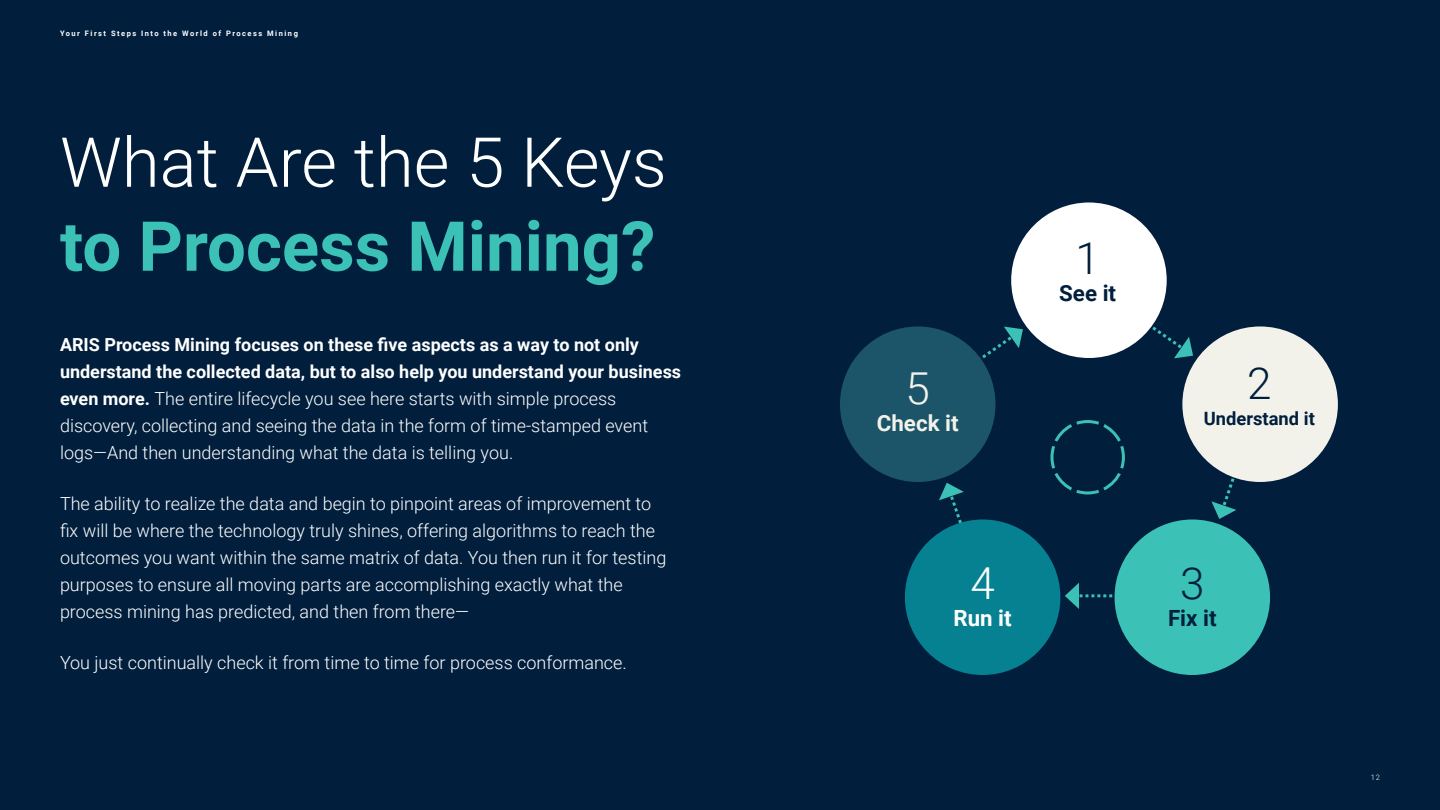
<style>
.page{position:relative;width:1440px;height:810px;background:#011f3d}
.page>*{position:absolute;margin:0;border:0;box-sizing:border-box;transform-origin:0 0}
.h1-_92_112__light{font:700 69px "Roboto";color:#3cc1b7}
.h1-L_92_112__light{font:300 69px "Roboto";color:#fff}
.t1{font:300 44.03px "Roboto";color:#011f3d}
.t2{font:300 44.03px "Roboto";color:#f2f2ea}
.t3{font:300 44.03px "Roboto";color:#fff}
.t4{font:700 22.35px "Roboto";color:#011f3d}
.t5{font:700 22.35px "Roboto";color:#f2f2ea}
.t6{font:700 22.35px "Roboto";color:#fff}
.t7{font:700 18.38px "Roboto";color:#011f3d}
.body_-_24_36__light{font:300 18px/27px "Roboto";color:#fff}
.t8{font:700 7.5px "Roboto";letter-spacing:.2em;color:#fff}
.t9{font:300 7.5px "Roboto";color:#fff}
.s1{font-weight:700}
</style>
<div class="page">
<svg style="left:1050px;top:420px;width:75px;height:75px"></svg>
<svg style="left:982px;top:327px;width:41px;height:32px"></svg>
<svg style="left:1120px;top:303px;width:73px;height:55px"></svg>
<svg style="left:1211px;top:467px;width:40px;height:52px"></svg>
<svg style="left:939px;top:483px;width:25px;height:40px"></svg>
<svg style="left:1065px;top:583px;width:51px;height:26px"></svg>
<div style="left:1011px;top:202px;width:156px;height:156px;background:#fff;border-radius:50%"></div>
<div style="left:1182px;top:326px;width:156px;height:156px;background:#f2f2ea;border-radius:50%"></div>
<div style="left:840px;top:326px;width:156px;height:156px;background:#1c5569;border-radius:50%"></div>
<div style="left:905px;top:519px;width:155px;height:156px;background:#058192;border-radius:50%"></div>
<div style="left:1115px;top:519px;width:155px;height:156px;background:#3cc1b7;border-radius:50%"></div>
<p class="t8" style="left:60px;top:28px;width:239px">Your First Steps Into the World of Process Mining</p>
<p class="h1-L_92_112__light" style="left:60px;top:114px;width:608px">What Are the 5 Keys</p>
<p class="h1-_92_112__light" style="left:60px;top:198px;width:597px">to Process Mining?</p>
<p class="body_-_24_36__light" style="left:60px;top:330px;width:623px"><span class="s1">ARIS Process Mining focuses on these five aspects as a way to not only understand the collected data, but to also help you understand your business even more.</span> The entire lifecycle you see here starts with simple process discovery, collecting and seeing the data in the form of time-stamped event logs—And then understanding what the data is telling you.</p>
<p class="body_-_24_36__light" style="left:60px;top:489px;width:608px">The ability to realize the data and begin to pinpoint areas of improvement to fix will be where the technology truly shines, offering algorithms to reach the outcomes you want within the same matrix of data. You then run it for testing purposes to ensure all moving parts are accomplishing exactly what the process mining has predicted, and then from there—</p>
<p class="body_-_24_36__light" style="left:60px;top:648px;width:568px">You just continually check it from time to time for process conformance.</p>
<p class="t2" style="left:906px;top:358px;width:26px">5</p>
<p class="t5" style="left:877px;top:408px;width:83px">Check it</p>
<p class="t1" style="left:1076px;top:227px;width:26px">1</p>
<p class="t4" style="left:1059px;top:277px;width:58px">See it</p>
<p class="t1" style="left:1247px;top:353px;width:26px">2</p>
<p class="t7" style="left:1204px;top:405px;width:112px">Understand it</p>
<p class="t3" style="left:970px;top:553px;width:26px">4</p>
<p class="t6" style="left:954px;top:602px;width:60px">Run it</p>
<p class="t1" style="left:1180px;top:553px;width:26px">3</p>
<p class="t4" style="left:1168px;top:602px;width:50px">Fix it</p>
<p class="t9" style="left:1371px;top:772px;width:11px">12</p>
</div>
